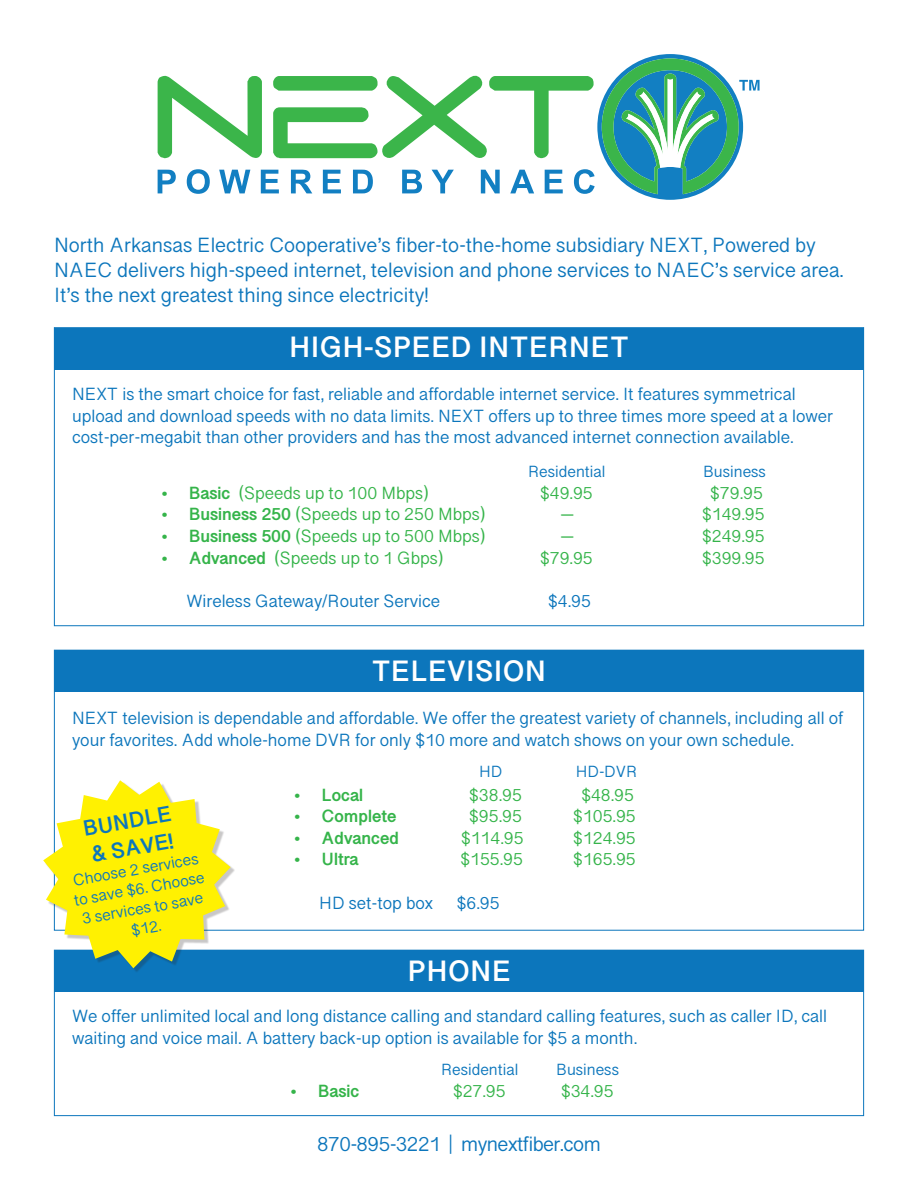
<style>
.page{position:relative;width:918px;height:1188px;background:#fff}
.page>*{position:absolute;margin:0;border:0;box-sizing:border-box;transform-origin:0 0}
.t1{font:700 30px "Gurmukhi Sangam MN";letter-spacing:.01em;color:#fff}
.t2{font:700 22.5px/27px "Gurmukhi Sangam MN";color:#0c76bc}
.t3{font:21px/25.2px "Gurmukhi Sangam MN";color:#0c76bc}
.t4{font:21px "Gurmukhi Sangam MN";letter-spacing:-.025em;color:#0c76bc}
.t5{font:18px/21.6px "Gurmukhi Sangam MN";color:#0c76bc}
.t6{font:18px "Gurmukhi Sangam MN";color:#35b44a}
.t7{font:700 18px "Gurmukhi Sangam MN";color:#35b44a}
.t8{font:16.5px/19.8px "Gurmukhi Sangam MN";color:#0c76bc;text-align:center}
.s1{font-weight:700}
</style>
<div class="page">
<div style="left:54px;top:328px;width:810px;height:42px;background:#0c76bc"></div>
<div style="left:54px;top:650px;width:810px;height:42px;background:#0c76bc"></div>
<div style="left:55px;top:950px;width:809px;height:42px;background:#0c76bc"></div>
<div style="left:54px;top:950px;width:810px;height:166px;border:1px solid #0c76bc"></div>
<svg style="left:158px;top:54px;width:602px;height:146px"></svg>
<div style="left:45px;top:782px;width:190px;height:191px;background:#231f20;opacity:.25"></div>
<svg style="left:43px;top:780px;width:188px;height:188px"></svg>
<p class="t3" style="left:54px;top:232px;width:791px">North Arkansas Electric Cooperative’s fiber-to-the-home subsidiary NEXT, Powered by<br>NAEC delivers high-speed internet, television and phone services to NAEC’s service area.<br>It’s the next greatest thing since electricity!</p>
<h1 class="t1" style="left:289px;top:329px;width:341px">HIGH-SPEED INTERNET</h1>
<p class="t5" style="left:72px;top:383px;width:763px">NEXT is the smart choice for fast, reliable and affordable internet service. It features symmetrical upload and download speeds with no data limits. NEXT offers up to three times more speed at a lower cost-per-megabit than other providers and has the most advanced internet connection available.</p>
<p class="t8" style="left:528px;top:461px;width:79px">Residential</p>
<p class="t8" style="left:703px;top:461px;width:64px">Business</p>
<p class="t6" style="left:162px;top:482px;width:269px"><span class="s1">• Basic</span> (Speeds up to 100 Mbps)</p>
<p class="t6" style="left:540px;top:482px;width:55px">$49.95</p>
<p class="t6" style="left:710px;top:482px;width:55px">$79.95</p>
<p class="t6" style="left:162px;top:504px;width:325px"><span class="s1">• Business 250</span> (Speeds up to 250 Mbps)</p>
<p class="t6" style="left:560px;top:504px;width:16px">—</p>
<p class="t6" style="left:702px;top:504px;width:64px">$149.95</p>
<p class="t6" style="left:162px;top:525px;width:325px"><span class="s1">• Business 500</span> (Speeds up to 500 Mbps)</p>
<p class="t6" style="left:560px;top:525px;width:16px">—</p>
<p class="t6" style="left:702px;top:525px;width:64px">$249.95</p>
<p class="t6" style="left:162px;top:547px;width:283px"><span class="s1">• Advanced</span> (Speeds up to 1 Gbps)</p>
<p class="t6" style="left:540px;top:547px;width:55px">$79.95</p>
<p class="t6" style="left:702px;top:547px;width:64px">$399.95</p>
<p class="t5" style="left:186px;top:590px;width:255px">Wireless Gateway/Router Service</p>
<p class="t5" style="left:548px;top:590px;width:45px">$4.95</p>
<h1 class="t1" style="left:372px;top:653px;width:176px">TELEVISION</h1>
<p class="t5" style="left:72px;top:707px;width:773px">NEXT television is dependable and affordable. We offer the greatest variety of channels, including all of your favorites. Add whole-home DVR for only $10 more and watch shows on your own schedule.</p>
<p class="t2" style="left:81px;top:818px;width:91px;rotate:-10deg">BUNDLE &amp; SAVE!</p>
<p class="t8" style="left:69px;top:871px;width:134px;rotate:-10deg">Choose 2 services to save $6. Choose<br>3 services to save $12.</p>
<p class="t8" style="left:479px;top:762px;width:25px">HD</p>
<p class="t8" style="left:576px;top:762px;width:63px">HD-DVR</p>
<p class="t7" style="left:295px;top:784px;width:70px">• Local</p>
<p class="t6" style="left:469px;top:784px;width:55px">$38.95</p>
<p class="t6" style="left:581px;top:784px;width:55px">$48.95</p>
<p class="t7" style="left:295px;top:805px;width:103px">• Complete</p>
<p class="t6" style="left:469px;top:805px;width:55px">$95.95</p>
<p class="t6" style="left:573px;top:805px;width:64px">$105.95</p>
<p class="t7" style="left:295px;top:827px;width:106px">• Advanced</p>
<p class="t6" style="left:461px;top:827px;width:64px">$114.95</p>
<p class="t6" style="left:573px;top:827px;width:64px">$124.95</p>
<p class="t7" style="left:295px;top:848px;width:66px">• Ultra</p>
<p class="t6" style="left:460px;top:849px;width:65px">$155.95</p>
<p class="t6" style="left:573px;top:849px;width:64px">$165.95</p>
<p class="t5" style="left:319px;top:892px;width:115px">HD set-top box</p>
<p class="t5" style="left:457px;top:892px;width:45px">$6.95</p>
<h1 class="t1" style="left:408px;top:953px;width:105px">PHONE</h1>
<p class="t5" style="left:72px;top:1005px;width:757px">We offer unlimited local and long distance calling and standard calling features, such as caller ID, call waiting and voice mail. A battery back-up option is available for $5 a month.</p>
<p class="t8" style="left:441px;top:1059px;width:79px">Residential</p>
<p class="t8" style="left:556px;top:1059px;width:64px">Business</p>
<p class="t7" style="left:291px;top:1080px;width:70px">• Basic</p>
<p class="t6" style="left:453px;top:1081px;width:55px">$27.95</p>
<p class="t6" style="left:561px;top:1081px;width:55px">$34.95</p>
<p class="t4" style="left:317px;top:1132px;width:285px">870-895-3221 | mynextfiber.com</p>
</div>
